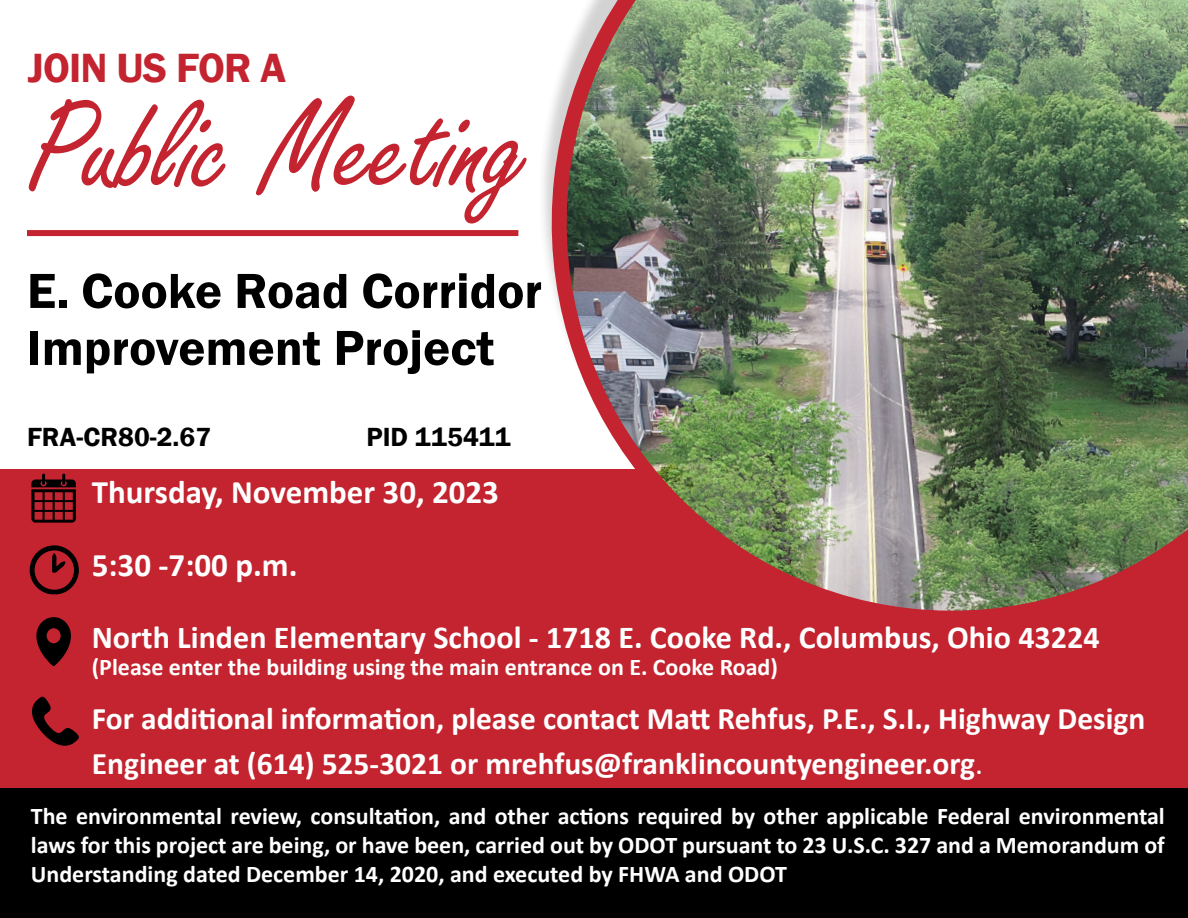
<style>
.page{position:relative;width:1188px;height:918px;background:#fff}
.page>*{position:absolute;margin:0;border:0;box-sizing:border-box;transform-origin:0 0}
.t1{font:138px "Freestyle Script";letter-spacing:-.02em;color:#c3242f}
.t2{font:600 51px/57px "Franklin Gothic";color:#000}
.t3{font:600 42px "Franklin Gothic";letter-spacing:-.02em;color:#c3242f}
.t4{font:700 33px "Calibri";color:#fff}
.t5{font:700 32.1px "Calibri";color:#fff}
.t6{font:700 31.5px/45px "Calibri";color:#fff}
.t7{font:600 27px "Franklin Gothic";color:#000}
.t8{font:700 24px/28.8px "Calibri";color:#fff;text-align:justify}
.s1{font-weight:400}
</style>
<div class="page">
<div style="left:0;top:469px;width:1188px;height:449px;background:#c3242f"></div>
<div style="left:27px;top:230px;width:491px;height:6px;background:#c3242f"></div>
<svg style="left:36px;top:617px;width:35px;height:49px"></svg>
<div style="left:0;top:788px;width:1188px;height:130px;background:#000"></div>
<svg style="left:31px;top:474px;width:45px;height:49px"></svg>
<svg style="left:30px;top:545px;width:49px;height:50px"></svg>
<svg style="left:32px;top:697px;width:47px;height:49px"></svg>
<img style="left:543px;top:0;width:645px;height:611px">
<p class="t3" style="left:28px;top:42px;width:260px">JOIN US FOR A</p>
<p class="t1" style="left:28px;top:73px;width:504px">Public Meeting</p>
<p class="t2" style="left:27px;top:263px;width:517px">E. Cooke Road Corridor<br>Improvement Project</p>
<p class="t7" style="left:27px;top:420px;width:186px">FRA-CR80-2.67</p>
<p class="t7" style="left:366px;top:420px;width:146px">PID 115411</p>
<p class="t4" style="left:92px;top:469px;width:409px">Thursday, November 30, 2023</p>
<p class="t4" style="left:92px;top:542px;width:207px">5:30 -7:00 p.m.</p>
<p class="t5" style="left:92px;top:615px;width:1009px">North Linden Elementary School - 1718 E. Cooke Rd., Columbus, Ohio 43224</p>
<p class="t8" style="left:92px;top:652px;width:688px">(Please enter the building using the main entrance on E. Cooke Road)</p>
<p class="t6" style="left:92px;top:696px;width:1055px">For additional information, please contact Matt Rehfus, P.E., S.I., Highway Design<br>Engineer at (614) 525-3021 or mrehfus@franklincountyengineer.org<span class="s1">.</span></p>
<p class="t8" style="left:31px;top:802px;width:1136px">The environmental review, consultation, and other actions required by other applicable Federal environmental laws for this project are being, or have been, carried out by ODOT pursuant to 23 U.S.C. 327 and a Memorandum of Understanding dated December 14, 2020, and executed by FHWA and ODOT</p>
</div>
